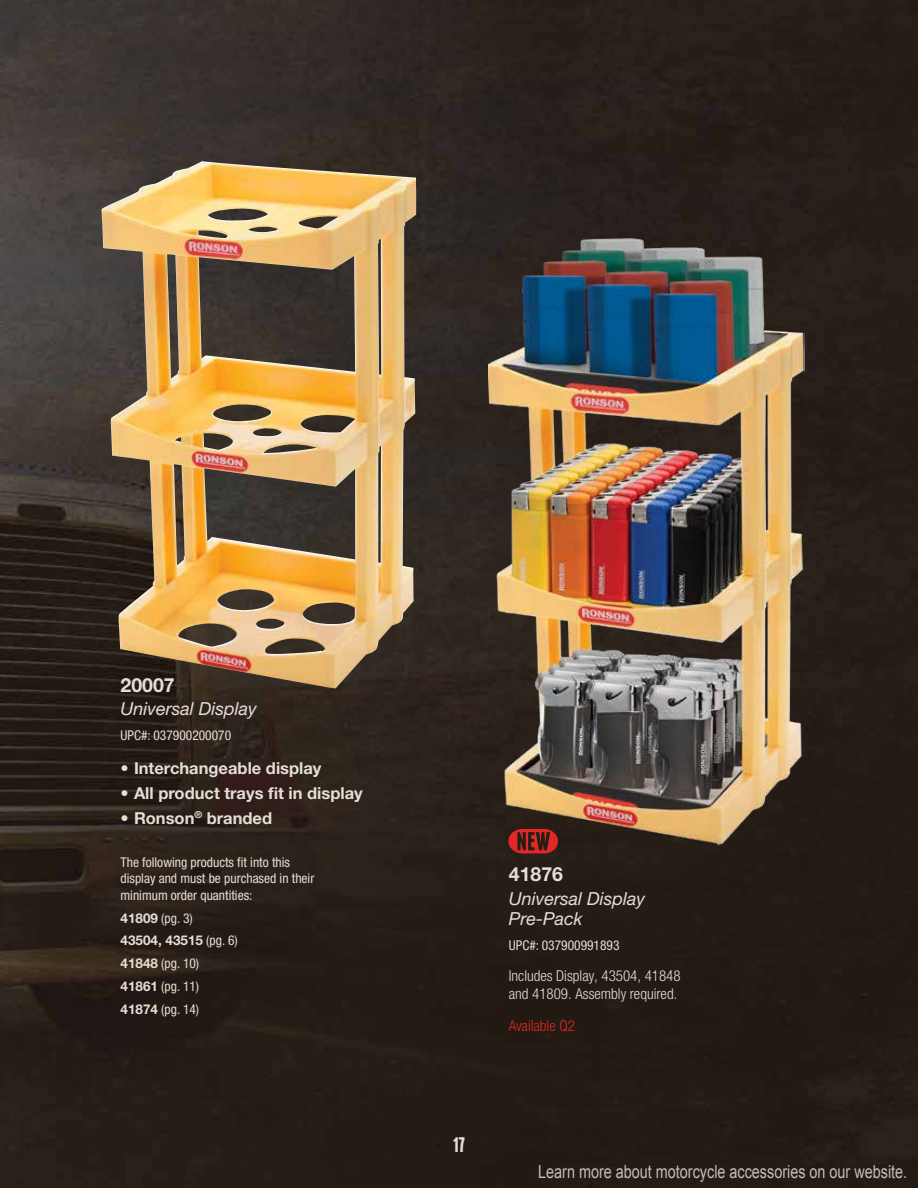
<style>
.page{position:relative;width:918px;height:1188px;background:#fff}
.page>*{position:absolute;margin:0;border:0;box-sizing:border-box;transform-origin:0 0}
.t1{font:700 21px "Franchise Free";color:#e5ded4}
.t2{font:700 19.5px "Helvetica Neue";color:#e5ded4}
.t3{font:18px "Arial";color:#bfbfbf;scale:.8 1}
.t4{font:italic 18px/20.2px "Helvetica Neue";color:#e5ded4}
.t5{font:700 16.5px "Helvetica Neue";color:#e5ded4}
.t6{font:300 condensed 15px/18px "Helvetica Neue";color:#e5ded4}
.t7{font:300 condensed 15px "Helvetica Neue";color:#e12827}
.t8{font:condensed 13.5px/23px "Helvetica Neue";color:#e5ded4}
.s1{font-weight:700;font-stretch:normal}
</style>
<div class="page">
<img style="left:0;top:0;width:918px;height:1188px">
<img style="left:101px;top:161px;width:315px;height:528px">
<svg style="left:508px;top:846px;width:50px;height:7px"></svg>
<img style="left:489px;top:239px;width:316px;height:607px">
<h2 class="t2" style="left:121px;top:673px;width:56px">20007</h2>
<h3 class="t4" style="left:121px;top:699px;width:138px">Universal Display</h3>
<p class="t8" style="left:121px;top:724px;width:112px">UPC#: 037900200070</p>
<p class="t5" style="left:121px;top:757px;width:203px">• Interchangeable display</p>
<p class="t5" style="left:121px;top:783px;width:244px">• All product trays fit in display</p>
<p class="t5" style="left:121px;top:808px;width:153px">• Ronson<sup>®</sup> branded</p>
<p class="t8" style="left:121px;top:854px;width:195px;line-height:16.2px">The following products fit into this display and must be purchased in their minimum order quantities:</p>
<p class="t8" style="left:121px;top:906px;width:119px"><span class="s1">41809</span> (pg. 3)<br><span class="s1">43504, 43515</span> (pg. 6)<br><span class="s1">41848</span> (pg. 10)<br><span class="s1">41861</span> (pg. 11)<br><span class="s1">41874</span> (pg. 14)</p>
<h1 class="t1" style="left:453px;top:1135px;width:14px">17</h1>
<h2 class="t2" style="left:509px;top:862px;width:56px">41876</h2>
<h3 class="t4" style="left:509px;top:888px;width:138px">Universal Display<br>Pre-Pack</h3>
<p class="t8" style="left:509px;top:933px;width:112px">UPC#: 037900991893</p>
<p class="t6" style="left:509px;top:967px;width:173px">Includes Display, 43504, 41848 and 41809. Assembly required.</p>
<p class="t7" style="left:509px;top:1017px;width:68px">Available Q2</p>
<h3 class="t3" style="left:538px;top:1159px;width:463px">Learn more about motorcycle accessories on our website.</h3>
</div>
